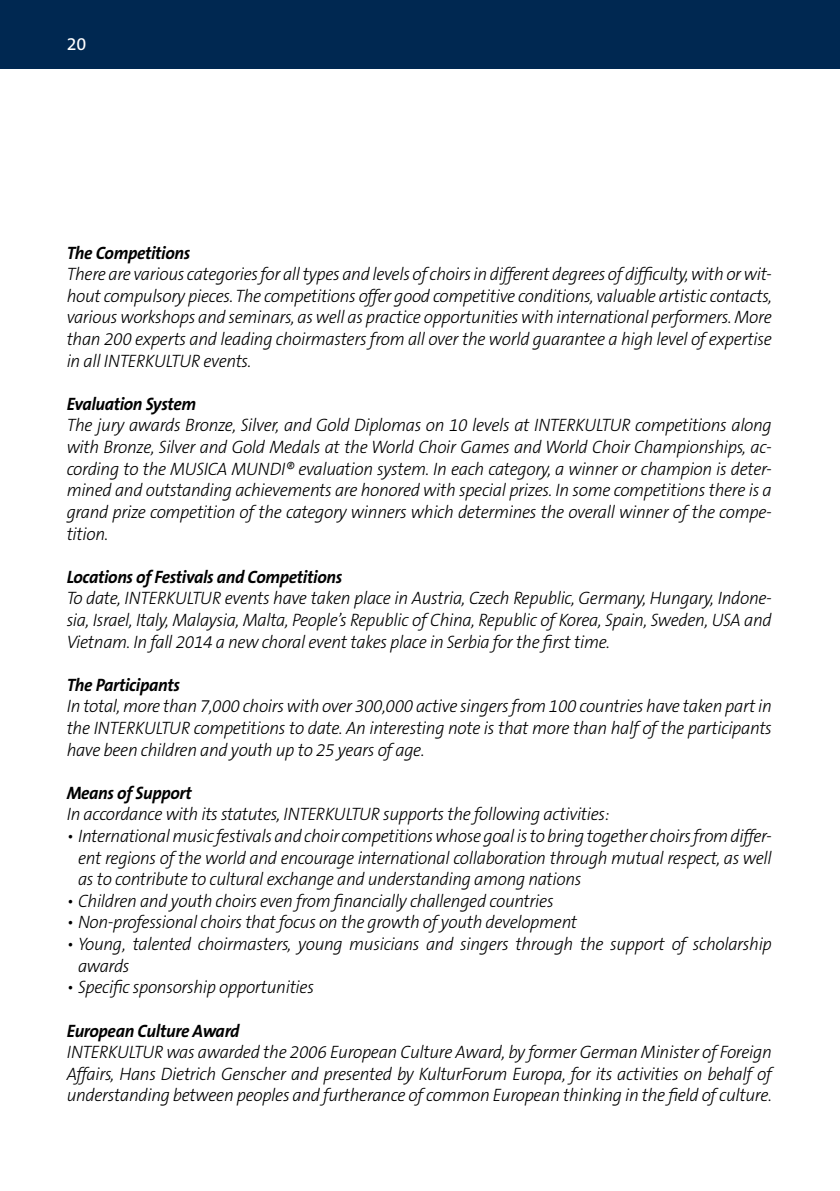
<style>
.page{position:relative;width:840px;height:1191px;background:#fff}
.page>*{position:absolute;margin:0;border:0;box-sizing:border-box;transform-origin:0 0}
.t1{font:italic 300 18px/21.6px "The Sans B3";letter-spacing:-.02em;color:#000;text-align:justify;scale:.96 1}
.t2{font:italic 700 18px "The Sans B7";letter-spacing:-.02em;color:#000;scale:.96 1}
.t3{font:18px "The Sans B5 Plain";color:#fff}
</style>
<div class="page">
<div style="left:0;top:0;width:839px;height:68px;background:#002851"></div>
<p class="t3" style="left:67px;top:34px;width:21px">20</p>
<p class="t2" style="left:67px;top:243px;width:130px">The Competitions</p>
<p class="t1" style="left:67px;top:264px;width:735px">There are various categories for all types and levels of choirs in different degrees of difficulty, with or wit&shy;hout compulsory pieces. The competitions offer good competitive conditions, valuable artistic contacts, various workshops and seminars, as well as practice opportunities with international performers. More than 200 experts and leading choirmasters from all over the world guarantee a high level of expertise in all INTERKULTUR events.</p>
<p class="t2" style="left:67px;top:394px;width:136px">Evaluation System</p>
<p class="t1" style="left:67px;top:415px;width:735px">The jury awards Bronze, Silver, and Gold Diplomas on 10 levels at INTERKULTUR competitions along with Bronze, Silver and Gold Medals at the World Choir Games and World Choir Championships, ac&shy;cording to the MUSICA MUNDI® evaluation system. In each category, a winner or champion is deter&shy;mined and outstanding achievements are honored with special prizes. In some competitions there is a grand prize competition of the category winners which determines the overall winner of the compe&shy;tition.</p>
<p class="t2" style="left:67px;top:567px;width:288px">Locations of Festivals and Competitions</p>
<p class="t1" style="left:67px;top:588px;width:735px">To date, INTERKULTUR events have taken place in Austria, Czech Republic, Germany, Hungary, Indone&shy;sia, Israel, Italy, Malaysia, Malta, People’s Republic of China, Republic of Korea, Spain, Sweden, USA and Vietnam. In fall 2014 a new choral event takes place in Serbia for the first time.</p>
<p class="t2" style="left:67px;top:675px;width:119px">The Participants</p>
<p class="t1" style="left:67px;top:696px;width:735px">In total, more than 7,000 choirs with over 300,000 active singers from 100 countries have taken part in the INTERKULTUR competitions to date. An interesting note is that more than half of the participants have been children and youth up to 25 years of age.</p>
<p class="t2" style="left:67px;top:783px;width:132px">Means of Support</p>
<p class="t1" style="left:67px;top:804px;width:567px">In accordance with its statutes, INTERKULTUR supports the following activities:</p>
<p class="t1" style="left:78px;top:825px;width:723px;text-indent:-11px">• International music festivals and choir competitions whose goal is to bring together choirs from differ&shy;ent regions of the world and encourage international collaboration through mutual respect, as well as to contribute to cultural exchange and understanding among nations</p>
<p class="t1" style="left:67px;top:890px;width:508px">• Children and youth choirs even from financially challenged countries</p>
<p class="t1" style="left:67px;top:912px;width:533px">• Non-professional choirs that focus on the growth of youth development</p>
<p class="t1" style="left:78px;top:933px;width:723px;text-indent:-11px">• Young, talented choirmasters, young musicians and singers through the support of scholarship awards</p>
<p class="t1" style="left:67px;top:977px;width:259px">• Specific sponsorship opportunities</p>
<p class="t2" style="left:67px;top:1020px;width:182px">European Culture Award</p>
<p class="t1" style="left:67px;top:1041px;width:735px">INTERKULTUR was awarded the 2006 European Culture Award, by former German Minister of Foreign Affairs, Hans Dietrich Genscher and presented by KulturForum Europa, for its activities on behalf of understanding between peoples and furtherance of common European thinking in the field of culture.</p>
</div>
